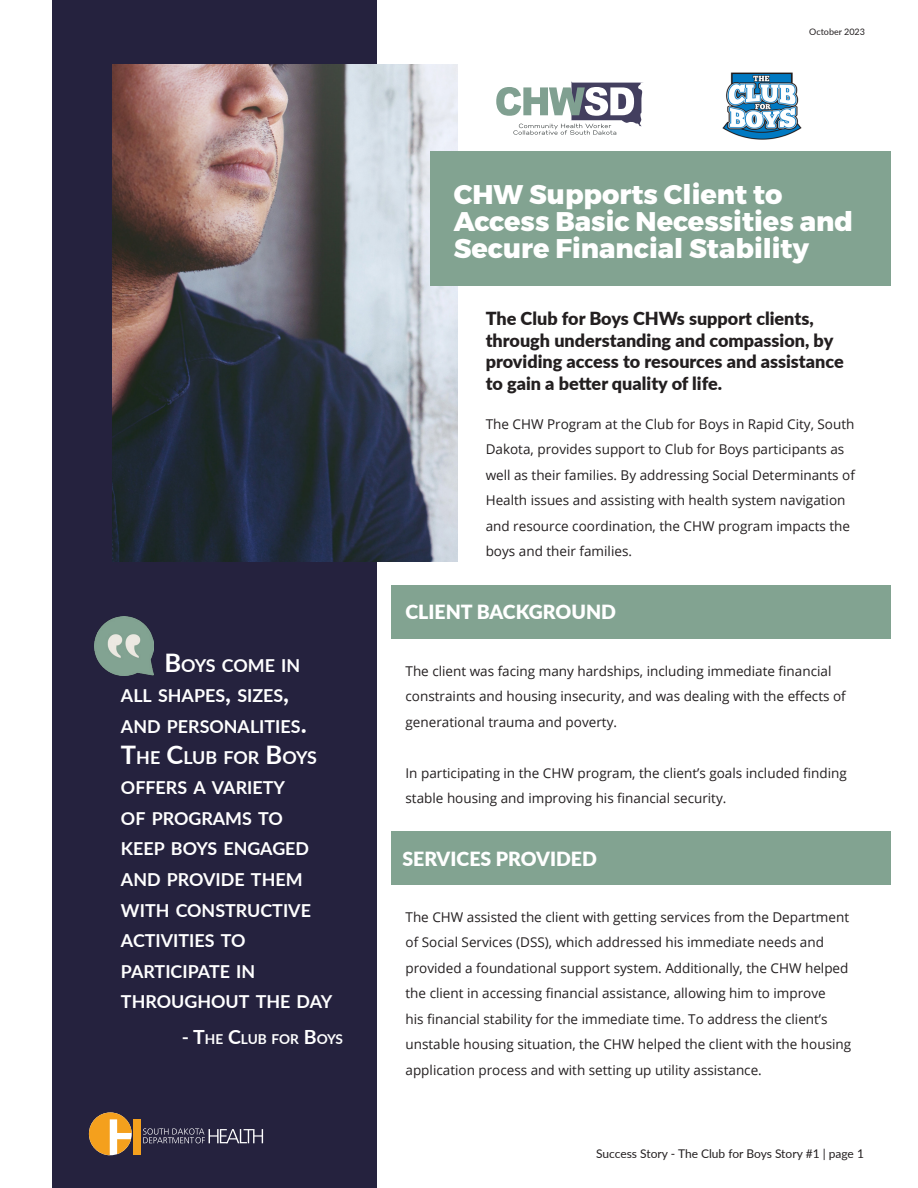
<style>
.page{position:relative;width:918px;height:1188px;background:#fff}
.page>*{position:absolute;margin:0;border:0;box-sizing:border-box;transform-origin:0 0}
.t1{font:800 27px/27px "Montserrat";color:#fff}
.t2{font:900 19.5px "Lato";color:#fff}
.t3{font:900 18px/21.6px "Lato";color:#231f20}
.t4{font:700 17.85px/30.6px "Lato";color:#fff}
.t5{font:700 13.65px "Lato";letter-spacing:-.005em;color:#fff}
.t6{font:13.5px/25.5px "Open Sans";color:#231f20}
.t7{font:12px "Lato";color:#231f20}
.t8{font:9px "Lato";color:#231f20}
.s1{font-size:25.5px}
.s2{font-size:19.5px}
</style>
<div class="page">
<div style="left:53px;top:0;width:324px;height:1188px;background:#25223e"></div>
<img style="left:112px;top:65px;width:346px;height:497px">
<div style="left:430px;top:152px;width:461px;height:134px;background:#82a391"></div>
<svg style="left:496px;top:81px;width:147px;height:54px"></svg>
<img style="left:94px;top:617px;width:59px;height:59px">
<div style="left:391px;top:585px;width:500px;height:54px;background:#82a391"></div>
<img style="left:722px;top:72px;width:80px;height:68px">
<div style="left:391px;top:831px;width:500px;height:54px;background:#82a391"></div>
<svg style="left:143px;top:1128px;width:120px;height:15px"></svg>
<div style="left:134px;top:1120px;width:7px;height:35px;background:#f4a01d"></div>
<svg style="left:89px;top:1112px;width:43px;height:43px"></svg>
<p class="t4" style="left:121px;top:649px;width:213px;text-indent:43px"><span class="s1">B</span>OYS COME IN<br>ALL SHAPES<span class="s1">,</span> SIZES<span class="s1">,<br></span>AND PERSONALITIES<span class="s1">.<br>T</span>HE <span class="s1">C</span>LUB FOR <span class="s1">B</span>OYS<br>OFFERS A VARIETY<br>OF PROGRAMS TO<br>KEEP BOYS ENGAGED<br>AND PROVIDE THEM<br>WITH CONSTRUCTIVE<br>ACTIVITIES TO<br>PARTICIPATE IN<br>THROUGHOUT THE DAY</p>
<p class="t5" style="left:182px;top:1029px;width:163px"><span class="s2">- T</span>HE <span class="s2">C</span>LUB FOR <span class="s2">B</span>OYS</p>
<p class="t8" style="left:809px;top:26px;width:57px">October 2023</p>
<p class="t1" style="left:454px;top:181px;width:401px">CHW Supports Client to<br>Access Basic Necessities and<br>Secure Financial Stability</p>
<p class="t3" style="left:486px;top:307px;width:360px">The Club for Boys CHWs support clients, through understanding and compassion, by providing access to resources and assistance to gain a better quality of life.</p>
<p class="t6" style="left:486px;top:411px;width:371px">The CHW Program at the Club for Boys in Rapid City, South Dakota, provides support to Club for Boys participants as well as their families. By addressing Social Determinants of Health issues and assisting with health system navigation and resource coordination, the CHW program impacts the boys and their families.</p>
<p class="t2" style="left:406px;top:597px;width:212px">CLIENT BACKGROUND</p>
<p class="t6" style="left:406px;top:658px;width:442px">The client was facing many hardships, including immediate financial constraints and housing insecurity, and was dealing with the effects of generational trauma and poverty.</p>
<p class="t6" style="left:406px;top:760px;width:443px">In participating in the CHW program, the client’s goals included finding stable housing and improving his financial security.</p>
<p class="t2" style="left:402px;top:844px;width:196px">SERVICES PROVIDED</p>
<p class="t6" style="left:406px;top:904px;width:447px">The CHW assisted the client with getting services from the Department of Social Services (DSS), which addressed his immediate needs and provided a foundational support system. Additionally, the CHW helped the client in accessing financial assistance, allowing him to improve<br>his financial stability for the immediate time. To address the client’s unstable housing situation, the CHW helped the client with the housing application process and with setting up utility assistance.</p>
<p class="t7" style="left:596px;top:1145px;width:269px">Success Story - The Club for Boys Story #1 | page 1</p>
</div>
